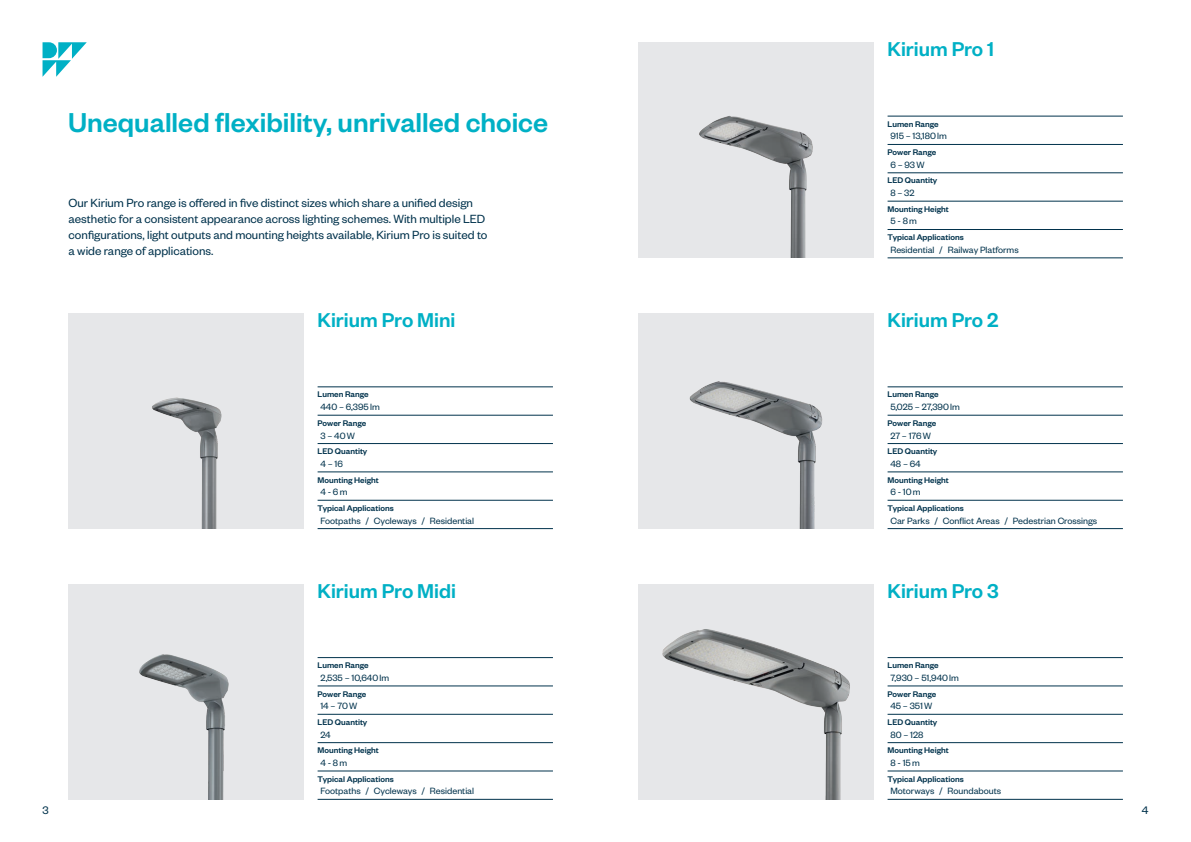
<style>
.page{position:relative;width:1191px;height:842px;background:#fff}
.page>*{position:absolute;margin:0;border:0;box-sizing:border-box;transform-origin:0 0}
.t1{font:500 30px "Founders Grotesk";color:#00b0c5}
.t2{font:500 22px "Founders Grotesk";color:#00b0c5}
.t3{font:13px/16px "Founders Grotesk";color:#00324c}
.t4{font:12px "Founders Grotesk";color:#00324c}
.t5{font:10px "Founders Grotesk";color:#00324c}
.t6{font:500 9px "Founders Grotesk";color:#00324c}
</style>
<div class="page">
<svg style="left:43px;top:43px;width:43px;height:34px"></svg>
<img style="left:638px;top:43px;width:235px;height:215px">
<img style="left:68px;top:584px;width:235px;height:215px">
<div style="left:68px;top:313px;width:235px;height:216px;background:#e6e7e9"></div>
<hr style="left:887px;top:116px;width:236px;height:1px;background:#00324c">
<hr style="left:887px;top:144px;width:236px;height:1px;background:#00324c">
<hr style="left:887px;top:173px;width:236px;height:1px;background:#00324c">
<hr style="left:887px;top:201px;width:236px;height:1px;background:#00324c">
<hr style="left:887px;top:229px;width:236px;height:1px;background:#00324c">
<hr style="left:887px;top:258px;width:236px;height:1px;background:#00324c">
<img style="left:638px;top:313px;width:235px;height:216px">
<img style="left:638px;top:584px;width:235px;height:215px">
<hr style="left:887px;top:387px;width:236px;height:1px;background:#00324c">
<hr style="left:887px;top:415px;width:236px;height:1px;background:#00324c">
<hr style="left:887px;top:443px;width:236px;height:1px;background:#00324c">
<hr style="left:887px;top:472px;width:236px;height:1px;background:#00324c">
<hr style="left:887px;top:500px;width:236px;height:1px;background:#00324c">
<hr style="left:887px;top:528px;width:236px;height:1px;background:#00324c">
<hr style="left:317px;top:387px;width:236px;height:1px;background:#00324c">
<hr style="left:317px;top:415px;width:236px;height:1px;background:#00324c">
<hr style="left:317px;top:443px;width:236px;height:1px;background:#00324c">
<hr style="left:317px;top:472px;width:236px;height:1px;background:#00324c">
<hr style="left:317px;top:500px;width:236px;height:1px;background:#00324c">
<hr style="left:317px;top:528px;width:236px;height:1px;background:#00324c">
<hr style="left:887px;top:657px;width:236px;height:1px;background:#00324c">
<hr style="left:887px;top:686px;width:236px;height:1px;background:#00324c">
<hr style="left:887px;top:714px;width:236px;height:1px;background:#00324c">
<hr style="left:887px;top:742px;width:236px;height:1px;background:#00324c">
<hr style="left:887px;top:771px;width:236px;height:1px;background:#00324c">
<hr style="left:887px;top:799px;width:236px;height:1px;background:#00324c">
<hr style="left:317px;top:657px;width:236px;height:1px;background:#00324c">
<hr style="left:317px;top:686px;width:236px;height:1px;background:#00324c">
<hr style="left:317px;top:714px;width:236px;height:1px;background:#00324c">
<hr style="left:317px;top:742px;width:236px;height:1px;background:#00324c">
<hr style="left:317px;top:771px;width:236px;height:1px;background:#00324c">
<hr style="left:317px;top:799px;width:236px;height:1px;background:#00324c">
<h1 class="t1" style="left:68px;top:104px;width:482px">Unequalled flexibility, unrivalled choice</h1>
<p class="t3" style="left:69px;top:194px;width:420px">Our Kirium Pro range is offered in five distinct sizes which share a unified design aesthetic for a consistent appearance across lighting schemes. With multiple LED configurations, light outputs and mounting heights available, Kirium Pro is suited to a wide range of applications.</p>
<h2 class="t2" style="left:887px;top:36px;width:108px">Kirium Pro 1</h2>
<p class="t6" style="left:887px;top:118px;width:53px">Lumen Range</p>
<p class="t5" style="left:890px;top:130px;width:58px">915 – 13,180lm</p>
<p class="t6" style="left:887px;top:147px;width:50px">Power Range</p>
<p class="t5" style="left:890px;top:158px;width:36px">6 – 93W</p>
<p class="t6" style="left:887px;top:175px;width:51px">LED Quantity</p>
<p class="t5" style="left:890px;top:187px;width:26px">8 – 32</p>
<p class="t6" style="left:887px;top:203px;width:63px">Mounting Height</p>
<p class="t5" style="left:890px;top:215px;width:28px">5 - 8m</p>
<p class="t6" style="left:887px;top:232px;width:78px">Typical Applications</p>
<p class="t5" style="left:890px;top:243px;width:130px">Residential / Railway Platforms</p>
<h2 class="t2" style="left:317px;top:306px;width:139px">Kirium Pro Mini</h2>
<h2 class="t2" style="left:887px;top:306px;width:112px">Kirium Pro 2</h2>
<p class="t6" style="left:317px;top:389px;width:53px">Lumen Range</p>
<p class="t5" style="left:320px;top:401px;width:61px">440 – 6,395lm</p>
<p class="t6" style="left:317px;top:417px;width:50px">Power Range</p>
<p class="t5" style="left:320px;top:429px;width:36px">3 – 40W</p>
<p class="t6" style="left:317px;top:446px;width:51px">LED Quantity</p>
<p class="t5" style="left:320px;top:457px;width:24px">4 – 16</p>
<p class="t6" style="left:317px;top:474px;width:63px">Mounting Height</p>
<p class="t5" style="left:320px;top:486px;width:28px">4 - 6m</p>
<p class="t6" style="left:317px;top:502px;width:78px">Typical Applications</p>
<p class="t5" style="left:320px;top:514px;width:155px">Footpaths / Cycleways / Residential</p>
<p class="t6" style="left:887px;top:389px;width:53px">Lumen Range</p>
<p class="t5" style="left:890px;top:401px;width:71px">5,025 – 27,390lm</p>
<p class="t6" style="left:887px;top:417px;width:50px">Power Range</p>
<p class="t5" style="left:890px;top:429px;width:42px">27 – 176W</p>
<p class="t6" style="left:887px;top:446px;width:51px">LED Quantity</p>
<p class="t5" style="left:890px;top:457px;width:32px">48 – 64</p>
<p class="t6" style="left:887px;top:474px;width:63px">Mounting Height</p>
<p class="t5" style="left:890px;top:486px;width:32px">6 - 10m</p>
<p class="t6" style="left:887px;top:502px;width:78px">Typical Applications</p>
<p class="t5" style="left:890px;top:514px;width:208px">Car Parks / Conflict Areas / Pedestrian Crossings</p>
<h2 class="t2" style="left:317px;top:577px;width:140px">Kirium Pro Midi</h2>
<h2 class="t2" style="left:887px;top:577px;width:113px">Kirium Pro 3</h2>
<p class="t6" style="left:317px;top:660px;width:53px">Lumen Range</p>
<p class="t5" style="left:320px;top:672px;width:70px">2,535 – 10,640lm</p>
<p class="t6" style="left:317px;top:688px;width:50px">Power Range</p>
<p class="t5" style="left:320px;top:700px;width:38px">14 – 70W</p>
<p class="t6" style="left:317px;top:716px;width:51px">LED Quantity</p>
<p class="t5" style="left:320px;top:728px;width:12px">24</p>
<p class="t6" style="left:317px;top:745px;width:63px">Mounting Height</p>
<p class="t5" style="left:320px;top:757px;width:28px">4 - 8m</p>
<p class="t6" style="left:317px;top:773px;width:78px">Typical Applications</p>
<p class="t5" style="left:320px;top:785px;width:155px">Footpaths / Cycleways / Residential</p>
<p class="t6" style="left:887px;top:660px;width:53px">Lumen Range</p>
<p class="t5" style="left:890px;top:672px;width:70px">7,930 – 51,940lm</p>
<p class="t6" style="left:887px;top:688px;width:50px">Power Range</p>
<p class="t5" style="left:890px;top:700px;width:44px">45 – 351W</p>
<p class="t6" style="left:887px;top:716px;width:51px">LED Quantity</p>
<p class="t5" style="left:890px;top:728px;width:34px">80 – 128</p>
<p class="t6" style="left:887px;top:745px;width:63px">Mounting Height</p>
<p class="t5" style="left:890px;top:757px;width:31px">8 - 15m</p>
<p class="t6" style="left:887px;top:773px;width:78px">Typical Applications</p>
<p class="t5" style="left:890px;top:785px;width:112px">Motorways / Roundabouts</p>
<h3 class="t4" style="left:43px;top:802px;width:8px">3</h3>
<h3 class="t4" style="left:1141px;top:802px;width:8px">4</h3>
</div>
